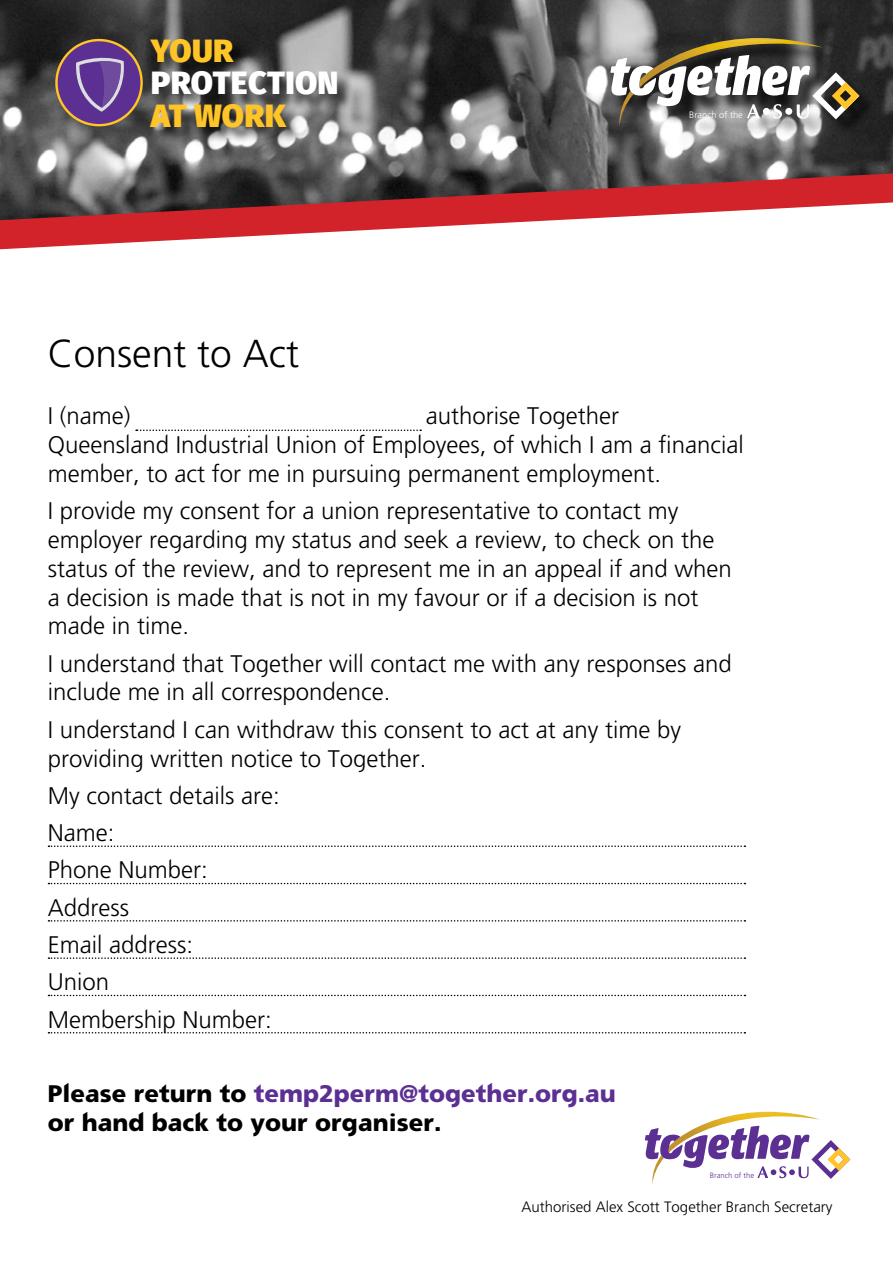
<style>
.page{position:relative;width:893px;height:1263px;background:#fff}
.page>*{position:absolute;margin:0;border:0;box-sizing:border-box;transform-origin:0 0}
.t1{font:300 39px "Freeway";color:#000}
.t2{font:800 32.25px "Fira Sans";letter-spacing:.01em;color:#ffc425}
.t3{font:800 32.25px "Fira Sans";letter-spacing:.01em;color:#fff}
.t4{font:300 24px/28.8px "Freeway";color:#000}
.t5{font:900 24px/28.8px "Freeway";color:#000}
.t6{font:300 15px "Freeway";color:#000}
.t7{font:300 9.3px "Freeway";color:#fff}
.t8{font:300 7.65px "Freeway";color:#5c2f92}
.s1{color:#5c2f92}
</style>
<div class="page">
<img style="left:0;top:0;width:893px;height:173px">
<div style="left:151px;top:40px;width:203px;height:104px;background:#000;opacity:.75"></div>
<div style="left:56px;top:40px;width:86px;height:85px;background:#5c2f92;border-radius:50%"></div>
<div style="left:55px;top:39px;width:88px;height:87px;border:2px solid #ffc425;border-radius:50%"></div>
<svg style="left:74px;top:57px;width:52px;height:59px"></svg>
<svg style="left:0;top:173px;width:893px;height:76px"></svg>
<div style="left:613px;top:41px;width:264px;height:101px;background:#000;opacity:.75"></div>
<img style="left:639px;top:38px;width:184px;height:17px">
<img style="left:619px;top:123px;width:15px;height:3px">
<svg style="left:610px;top:55px;width:253px;height:68px"></svg>
<img style="left:700px;top:1112px;width:120px;height:14px">
<svg style="left:645px;top:1126px;width:205px;height:53px"></svg>
<svg style="left:48px;top:845px;width:697px;height:2px"></svg>
<svg style="left:48px;top:883px;width:697px;height:1px"></svg>
<svg style="left:48px;top:920px;width:697px;height:1px"></svg>
<svg style="left:48px;top:957px;width:697px;height:2px"></svg>
<svg style="left:48px;top:995px;width:697px;height:1px"></svg>
<svg style="left:48px;top:1032px;width:697px;height:1px"></svg>
<svg style="left:136px;top:429px;width:285px;height:2px"></svg>
<h2 class="t2" style="left:151px;top:28px;width:84px">YOUR</h2>
<h2 class="t3" style="left:151px;top:61px;width:189px">PROTECTION</h2>
<h2 class="t2" style="left:151px;top:93px;width:137px">AT WORK</h2>
<p class="t7" style="left:689px;top:110px;width:55px">Branch of the</p>
<h1 class="t1" style="left:48px;top:331px;width:253px">Consent to Act</h1>
<p class="t4" style="left:48px;top:401px;width:84px">I (name)</p>
<p class="t4" style="left:48px;top:401px;width:698px;text-indent:378px">authorise Together<br>Queensland Industrial Union of Employees, of which I am a financial member, to act for me in pursuing permanent employment.</p>
<p class="t4" style="left:48px;top:496px;width:686px">I provide my consent for a union representative to contact my employer regarding my status and seek a review, to check on the status of the review, and to represent me in an appeal if and when a decision is made that is not in my favour or if a decision is not made in time.</p>
<p class="t4" style="left:48px;top:649px;width:686px">I understand that Together will contact me with any responses and include me in all correspondence.</p>
<p class="t4" style="left:48px;top:715px;width:635px">I understand I can withdraw this consent to act at any time by providing written notice to Together.</p>
<p class="t4" style="left:48px;top:777px;width:233px;line-height:37.3px">My contact details are:<br>Name:<br>Phone Number:<br>Address<br>Email address:<br>Union<br>Membership Number:</p>
<p class="t5" style="left:48px;top:1079px;width:570px">Please return to <span class="s1">temp2perm@together.org.au </span>or hand back to your organiser.</p>
<p class="t8" style="left:710px;top:1171px;width:46px">Branch of the</p>
<p class="t6" style="left:522px;top:1198px;width:312px">Authorised Alex Scott Together Branch Secretary</p>
</div>
